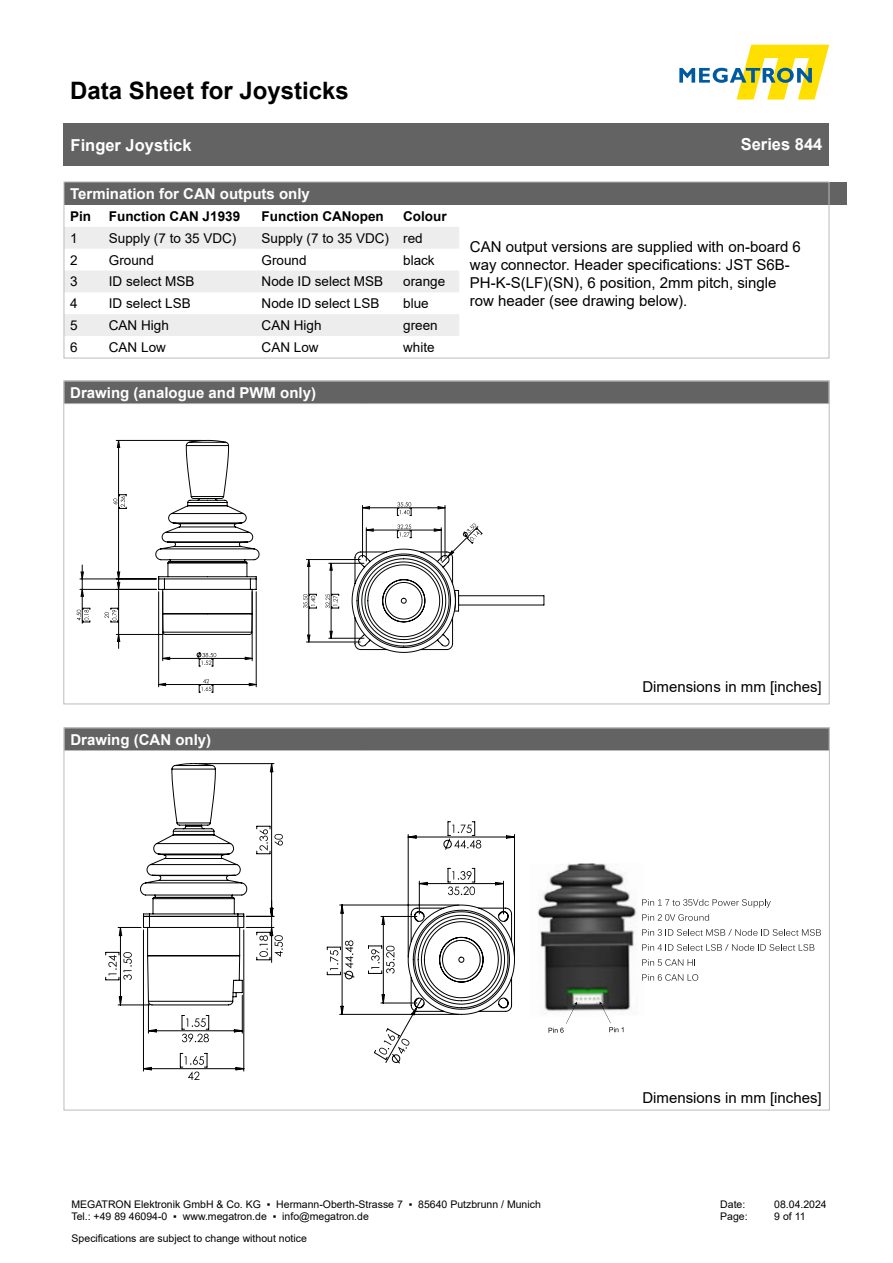
<style>
.page{position:relative;width:893px;height:1263px;background:#fff}
.page>*{position:absolute;margin:0;border:0;box-sizing:border-box;transform-origin:0 0}
.t1{font:700 24px "Arial";color:#000}
.t2{font:700 16.5px "Arial";color:#fff}
.t3{font:15px/18px "Arial";color:#000}
.t4{font:700 15px "Arial";color:#fff}
.t5{font:13.5px "Arial";color:#000}
.t6{font:700 13.5px "Arial";color:#000}
.t7{font:10.5px/12.6px "Arial";color:#000}
</style>
<div class="page">
<svg style="left:679px;top:45px;width:150px;height:55px"></svg>
<div style="left:64px;top:123px;width:765px;height:43px;background:#646363"></div>
<div style="left:66px;top:381px;width:764px;height:23px;background:#646363"></div>
<hr style="left:64px;top:403px;width:301px;height:2px;background:#fff">
<hr style="left:365px;top:403px;width:464px;height:2px;background:#fff">
<img style="left:537px;top:863px;width:99px;height:151px">
<svg style="left:599px;top:1002px;width:24px;height:30px"></svg>
<svg style="left:548px;top:1002px;width:29px;height:31px"></svg>
<svg style="left:642px;top:899px;width:129px;height:9px"></svg>
<svg style="left:642px;top:914px;width:67px;height:7px"></svg>
<svg style="left:642px;top:929px;width:179px;height:7px"></svg>
<svg style="left:642px;top:944px;width:172px;height:7px"></svg>
<svg style="left:642px;top:959px;width:53px;height:7px"></svg>
<svg style="left:642px;top:974px;width:56px;height:7px"></svg>
<svg style="left:118px;top:523px;width:426px;height:169px"></svg>
<svg style="left:159px;top:653px;width:286px;height:33px"></svg>
<svg style="left:77px;top:440px;width:78px;height:202px"></svg>
<svg style="left:155px;top:440px;width:301px;height:213px"></svg>
<svg style="left:188px;top:1071px;width:11px;height:9px"></svg>
<svg style="left:105px;top:927px;width:310px;height:144px"></svg>
<svg style="left:140px;top:763px;width:375px;height:252px"></svg>
<div style="left:66px;top:729px;width:762px;height:21px;background:#646363"></div>
<div style="left:64px;top:182px;width:782px;height:23px;background:#646363"></div>
<svg style="left:64px;top:182px;width:765px;height:176px"></svg>
<h1 class="t1" style="left:70px;top:73px;width:280px">Data Sheet for Joysticks</h1>
<h2 class="t2" style="left:71px;top:133px;width:123px">Finger Joystick</h2>
<h2 class="t2" style="left:741px;top:133px;width:83px">Series 844</h2>
<p class="t4" style="left:70px;top:183px;width:241px">Termination for CAN outputs only</p>
<p class="t6" style="left:70px;top:207px;width:23px">Pin</p>
<p class="t6" style="left:109px;top:207px;width:133px">Function CAN J1939</p>
<p class="t6" style="left:262px;top:207px;width:124px">Function CANopen</p>
<p class="t6" style="left:403px;top:207px;width:45px">Colour</p>
<p class="t5" style="left:70px;top:229px;width:9px">1</p>
<p class="t5" style="left:109px;top:229px;width:129px">Supply (7 to 35 VDC)</p>
<p class="t5" style="left:262px;top:229px;width:129px">Supply (7 to 35 VDC)</p>
<p class="t5" style="left:403px;top:229px;width:21px">red</p>
<p class="t5" style="left:70px;top:250px;width:9px">2</p>
<p class="t5" style="left:109px;top:250px;width:47px">Ground</p>
<p class="t5" style="left:262px;top:250px;width:47px">Ground</p>
<p class="t5" style="left:403px;top:250px;width:33px">black</p>
<p class="t5" style="left:70px;top:272px;width:9px">3</p>
<p class="t5" style="left:109px;top:272px;width:87px">ID select MSB</p>
<p class="t5" style="left:262px;top:272px;width:123px">Node ID select MSB</p>
<p class="t5" style="left:403px;top:272px;width:44px">orange</p>
<p class="t5" style="left:70px;top:294px;width:9px">4</p>
<p class="t5" style="left:109px;top:294px;width:83px">ID select LSB</p>
<p class="t5" style="left:262px;top:294px;width:119px">Node ID select LSB</p>
<p class="t5" style="left:403px;top:294px;width:27px">blue</p>
<p class="t5" style="left:70px;top:316px;width:9px">5</p>
<p class="t5" style="left:109px;top:316px;width:62px">CAN High</p>
<p class="t5" style="left:262px;top:316px;width:62px">CAN High</p>
<p class="t5" style="left:403px;top:316px;width:36px">green</p>
<p class="t5" style="left:70px;top:338px;width:9px">6</p>
<p class="t5" style="left:109px;top:338px;width:59px">CAN Low</p>
<p class="t5" style="left:262px;top:338px;width:59px">CAN Low</p>
<p class="t5" style="left:403px;top:338px;width:33px">white</p>
<p class="t4" style="left:70px;top:382px;width:247px">Drawing (analogue and PWM only)</p>
<p class="t3" style="left:470px;top:238px;width:332px">CAN output versions are supplied with on-board 6 way connector. Header specifications: JST S6B-PH-K-S(LF)(SN), 6 position, 2mm pitch, single row header (see drawing below).</p>
<p class="t4" style="left:70px;top:729px;width:142px">Drawing (CAN only)</p>
<p class="t3" style="left:642px;top:677px;width:181px">Dimensions in mm [inches]</p>
<p class="t3" style="left:642px;top:1089px;width:181px">Dimensions in mm [inches]</p>
<p class="t7" style="left:71px;top:1198px;width:471px">MEGATRON Elektronik GmbH &amp; Co. KG ▪ Hermann-Oberth-Strasse 7 ▪ 85640 Putzbrunn / Munich<br>Tel.: +49 89 46094-0 ▪ www.megatron.de ▪ info@megatron.de</p>
<p class="t7" style="left:720px;top:1198px;width:27px">Date:</p>
<p class="t7" style="left:774px;top:1198px;width:54px">08.04.2024</p>
<p class="t7" style="left:720px;top:1210px;width:29px">Page:</p>
<p class="t7" style="left:774px;top:1210px;width:33px">9 of 11</p>
<p class="t7" style="left:72px;top:1232px;width:237px">Specifications are subject to change without notice</p>
</div>
